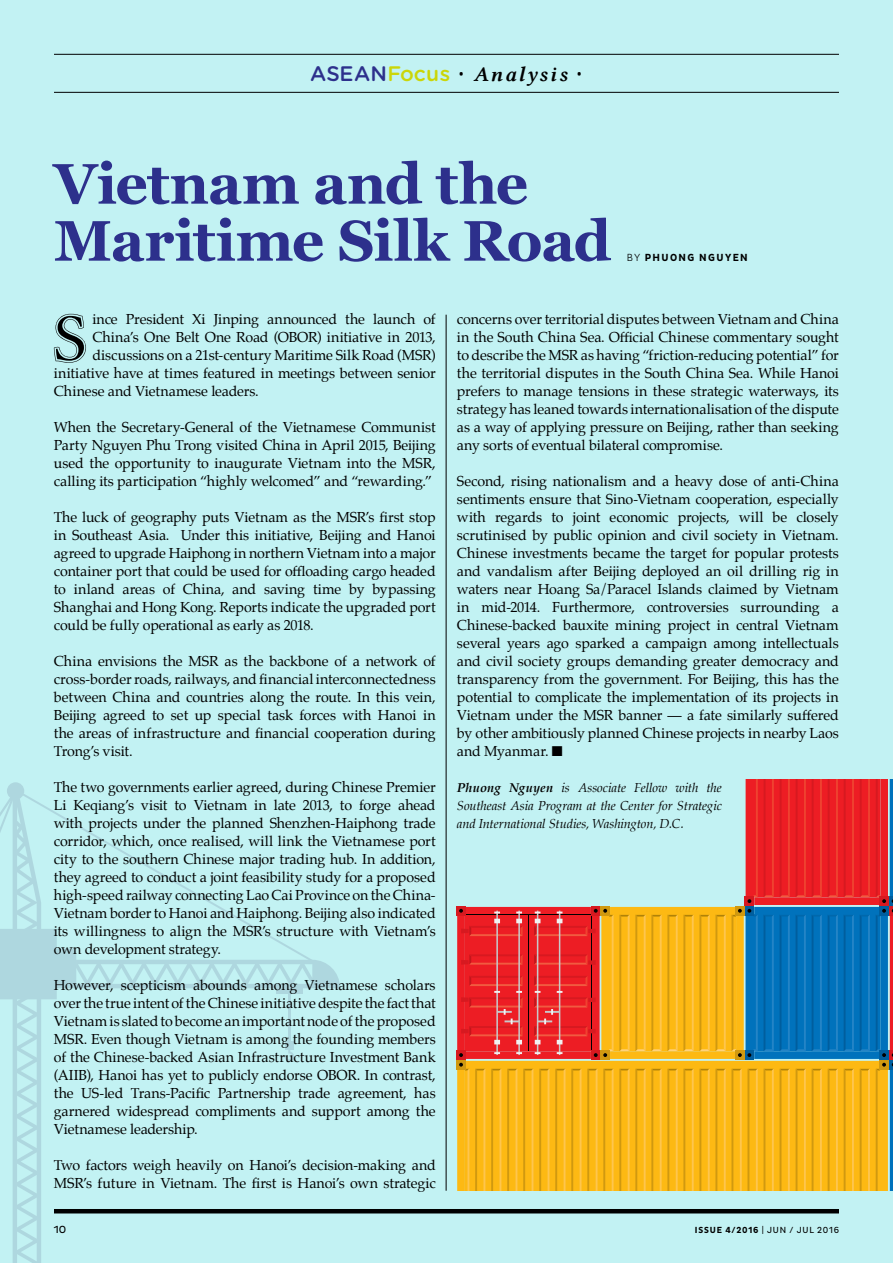
<style>
.page{position:relative;width:893px;height:1263px;background:#c2f2f3}
.page>*{position:absolute;margin:0;border:0;box-sizing:border-box;transform-origin:0 0}
.t1{font:67.05px "Lin Libertine I";color:#000}
.t2{font:700 57px/57px "Georgia";letter-spacing:-.015em;color:#2d308c}
.t3{font:21px "Lin Libertine ZI";letter-spacing:.09em;color:#000}
.t4{font:14.25px/18px "Palatino";letter-spacing:-.01em;color:#000;text-align:justify}
.t5{font:italic 12.75px/18px "Palatino";letter-spacing:-.005em;color:#000;text-align:justify}
.t6{font:700 10.5px "Pluto Sans Cond";letter-spacing:.135em;color:#000}
.t7{font:10.5px "Pluto Sans";color:#000}
.t8{font:9px "Pluto Sans Cond";letter-spacing:.095em;color:#000}
.s1{font-family:"Gotham Rounded";font-weight:500;color:#2d308c}
.s2{font-family:"Gotham Rounded";font-weight:500;color:#cbd608}
.s3{font-family:"Pluto Sans Cond";font-weight:300}
.s4{font-weight:300}
.s5{font-weight:700}
</style>
<div class="page">
<div style="left:7px;top:782px;width:17px;height:18px;background:#aed7df;border-radius:50%"></div>
<svg style="left:0;top:787px;width:340px;height:476px"></svg>
<hr style="left:446px;top:315px;width:1px;height:876px;background:#000">
<div style="left:456px;top:906px;width:10px;height:9px;background:#d71920"></div>
<div style="left:456px;top:1050px;width:10px;height:10px;background:#d71920"></div>
<div style="left:456px;top:1060px;width:10px;height:9px;background:#d09910"></div>
<svg style="left:457px;top:779px;width:436px;height:412px"></svg>
<hr style="left:54px;top:1209px;width:785px;height:4px;background:#000">
<hr style="left:54px;top:54px;width:785px;height:1px;background:#000">
<hr style="left:54px;top:92px;width:785px;height:1px;background:#000">
<h3 class="t3" style="left:310px;top:62px;width:274px"><span class="s1">ASEAN</span><span class="s2">Focus</span> <span class="s3">•</span> Analysis <span class="s3">•</span></h3>
<h2 class="t2" style="left:54px;top:152px;width:559px">Vietnam and the<br>Maritime Silk Road</h2>
<p class="t6" style="left:627px;top:251px;width:123px"><span class="s4">BY</span> PHUONG NGUYEN</p>
<h1 class="t1" style="left:47px;top:300px;width:47px">S</h1>
<p class="t4" style="left:92px;top:310px;width:345px">ince President Xi Jinping announced the launch of</p>
<p class="t4" style="left:92px;top:328px;width:345px">China’s One Belt One Road (OBOR) initiative in 2013,</p>
<p class="t4" style="left:92px;top:346px;width:345px">discussions on a 21st-century Maritime Silk Road (MSR)</p>
<p class="t4" style="left:54px;top:364px;width:383px">initiative have at times featured in meetings between senior</p>
<p class="t4" style="left:54px;top:382px;width:206px">Chinese and Vietnamese leaders.</p>
<p class="t4" style="left:54px;top:418px;width:383px">When the Secretary-General of the Vietnamese Communist Party Nguyen Phu Trong visited China in April 2015, Beijing used the opportunity to inaugurate Vietnam into the MSR, calling its participation “highly welcomed” and “rewarding.”</p>
<p class="t4" style="left:54px;top:508px;width:383px">The luck of geography puts Vietnam as the MSR’s first stop in Southeast Asia. Under this initiative, Beijing and Hanoi agreed to upgrade Haiphong in northern Vietnam into a major container port that could be used for offloading cargo headed to inland areas of China, and saving time by bypassing Shanghai and Hong Kong. Reports indicate the upgraded port could be fully operational as early as 2018.</p>
<p class="t4" style="left:54px;top:652px;width:383px">China envisions the MSR as the backbone of a network of cross-border roads, railways, and financial interconnectedness between China and countries along the route. In this vein, Beijing agreed to set up special task forces with Hanoi in the areas of infrastructure and financial cooperation during Trong’s visit.</p>
<p class="t4" style="left:54px;top:778px;width:383px">The two governments earlier agreed, during Chinese Premier Li Keqiang’s visit to Vietnam in late 2013, to forge ahead with projects under the planned Shenzhen-Haiphong trade corridor, which, once realised, will link the Vietnamese port city to the southern Chinese major trading hub. In addition, they agreed to conduct a joint feasibility study for a proposed high-speed railway connecting Lao Cai Province on the China-Vietnam border to Hanoi and Haiphong. Beijing also indicated its willingness to align the MSR’s structure with Vietnam’s own development strategy.</p>
<p class="t4" style="left:54px;top:976px;width:383px">However, scepticism abounds among Vietnamese scholars over the true intent of the Chinese initiative despite the fact that Vietnam is slated to become an important node of the proposed MSR. Even though Vietnam is among the founding members of the Chinese-backed Asian Infrastructure Investment Bank (AIIB), Hanoi has yet to publicly endorse OBOR. In contrast, the US-led Trans-Pacific Partnership trade agreement, has garnered widespread compliments and support among the Vietnamese leadership.</p>
<p class="t4" style="left:54px;top:1156px;width:383px">Two factors weigh heavily on Hanoi’s decision-making and<br>MSR’s future in Vietnam. The first is Hanoi’s own strategic</p>
<p class="t4" style="left:457px;top:310px;width:383px">concerns over territorial disputes between Vietnam and China in the South China Sea. Official Chinese commentary sought to describe the MSR as having “friction-reducing potential” for the territorial disputes in the South China Sea. While Hanoi prefers to manage tensions in these strategic waterways, its strategy has leaned towards internationalisation of the dispute as a way of applying pressure on Beijing, rather than seeking any sorts of eventual bilateral compromise.</p>
<p class="t4" style="left:457px;top:472px;width:383px">Second, rising nationalism and a heavy dose of anti-China sentiments ensure that Sino-Vietnam cooperation, especially with regards to joint economic projects, will be closely scrutinised by public opinion and civil society in Vietnam.<br>Chinese investments became the target for popular protests and vandalism after Beijing deployed an oil drilling rig in waters near Hoang Sa/Paracel Islands claimed by Vietnam in mid-2014. Furthermore, controversies surrounding a Chinese-backed bauxite mining project in central Vietnam several years ago sparked a campaign among intellectuals and civil society groups demanding greater democracy and transparency from the government. For Beijing, this has the potential to complicate the implementation of its projects in Vietnam under the MSR banner — a fate similarly suffered by other ambitiously planned Chinese projects in nearby Laos and Myanmar. ■</p>
<p class="t5" style="left:457px;top:778px;width:266px"><span class="s5">Phuong Nguyen</span> is Associate Fellow with the Southeast Asia Program at the Center for Strategic and International Studies, Washington, D.C.</p>
<p class="t7" style="left:54px;top:1223px;width:14px">10</p>
<p class="t8" style="left:695px;top:1224px;width:146px"><span class="s5">ISSUE 4/2016</span> | JUN / JUL 2016</p>
</div>
